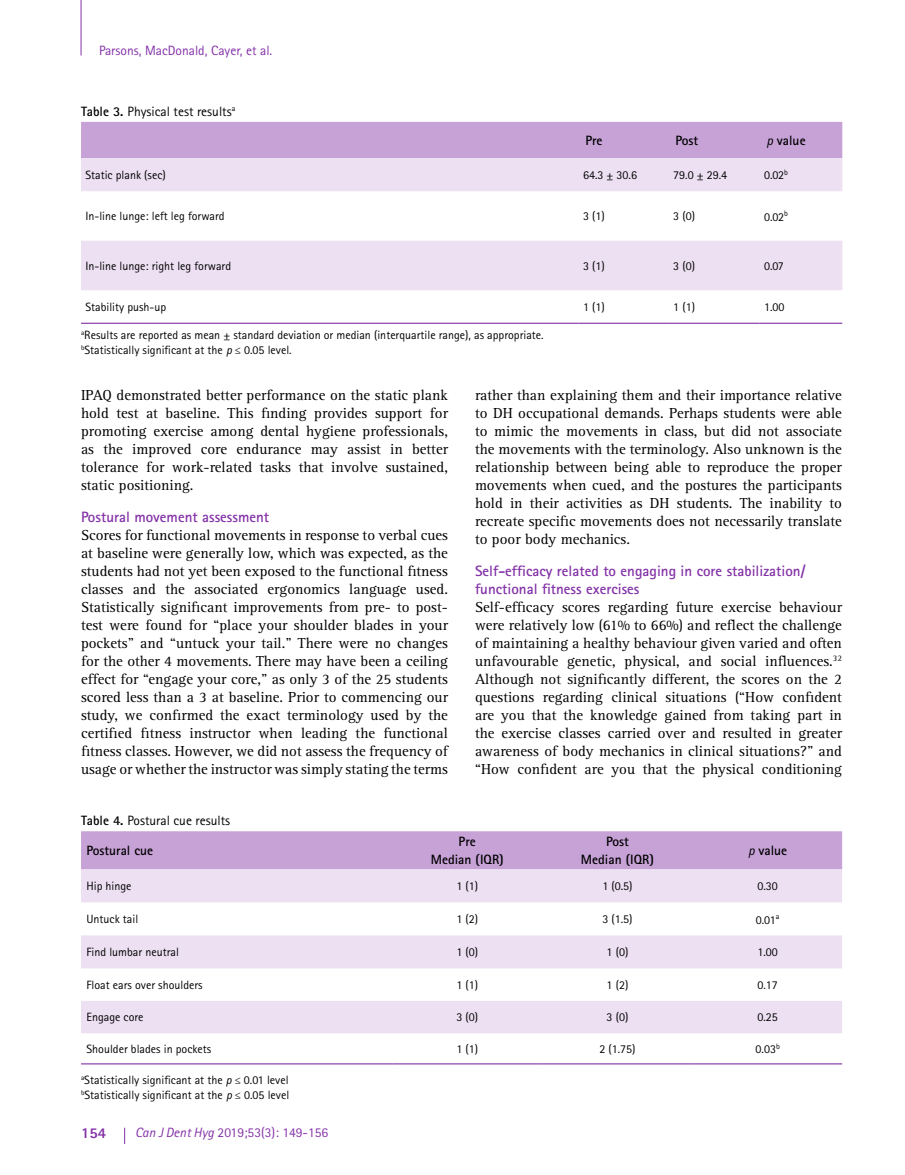
<style>
.page{position:relative;width:905px;height:1175px;background:#fff}
.page>*{position:absolute;margin:0;border:0;box-sizing:border-box;transform-origin:0 0}
.t1{font:15px/18px "Rotis Serif Std";color:#000;text-align:justify}
.t2{font:700 15px/18px "Rotis Sans Serif Std";color:#8331a7}
.t3{font:800 15px "Rotis Sans Serif Std";color:#8331a7}
.t4{font:700 13.5px/18px "Rotis Sans Serif Std";color:#000;text-align:center}
.t5{font:13.5px "Rotis Sans Serif Std";color:#8331a7}
.t6{font:13.5px "Rotis Sans Serif Std";color:#000}
.t7{font:12px/15px "Rotis Sans Serif Std";color:#000}
.s1{font-weight:700}
.s2{font-weight:400;font-style:italic}
.s3{font-style:italic}
</style>
<div class="page">
<hr style="left:81px;top:0;width:1px;height:56px;background:#8331a7">
<svg style="left:124px;top:1127px;width:1px;height:16px"></svg>
<div style="left:81px;top:122px;width:761px;height:36px;background:#c7a2d7"></div>
<svg style="left:81px;top:158px;width:761px;height:132px;fill:#ece0f2"></svg>
<hr style="left:81px;top:323px;width:497px;height:1px;background:#8331a7">
<hr style="left:578px;top:323px;width:91px;height:1px;background:#8331a7">
<hr style="left:669px;top:323px;width:90px;height:1px;background:#8331a7">
<hr style="left:759px;top:323px;width:83px;height:1px;background:#8331a7">
<div style="left:81px;top:831px;width:761px;height:38px;background:#c7a2d7"></div>
<svg style="left:81px;top:869px;width:761px;height:164px;fill:#ece0f2"></svg>
<hr style="left:81px;top:1063px;width:312px;height:1px;background:#8331a7">
<hr style="left:393px;top:1063px;width:148px;height:1px;background:#8331a7">
<hr style="left:541px;top:1063px;width:152px;height:1px;background:#8331a7">
<hr style="left:693px;top:1063px;width:149px;height:1px;background:#8331a7">
<p class="t5" style="left:99px;top:42px;width:175px">Parsons, MacDonald, Cayer, et al.</p>
<p class="t6" style="left:81px;top:103px;width:156px"><span class="s1">Table 3.</span> Physical test results<sup>a</sup></p>
<p class="t4" style="left:585px;top:131px;width:19px">Pre</p>
<p class="t4" style="left:675px;top:131px;width:24px">Post</p>
<p class="t4" style="left:766px;top:131px;width:41px"><span class="s2">p</span> value</p>
<p class="t7" style="left:85px;top:167px;width:82px">Static plank (sec)</p>
<p class="t7" style="left:583px;top:167px;width:55px">64.3 ± 30.6</p>
<p class="t7" style="left:673px;top:167px;width:55px">79.0 ± 29.4</p>
<p class="t7" style="left:764px;top:168px;width:26px">0.02<sup>b</sup></p>
<p class="t7" style="left:85px;top:208px;width:141px">In-line lunge: left leg forward</p>
<p class="t7" style="left:583px;top:208px;width:23px">3 (1)</p>
<p class="t7" style="left:673px;top:208px;width:23px">3 (0)</p>
<p class="t7" style="left:764px;top:209px;width:26px">0.02<sup>b</sup></p>
<p class="t7" style="left:85px;top:258px;width:147px">In-line lunge: right leg forward</p>
<p class="t7" style="left:583px;top:258px;width:23px">3 (1)</p>
<p class="t7" style="left:673px;top:258px;width:23px">3 (0)</p>
<p class="t7" style="left:764px;top:258px;width:21px">0.07</p>
<p class="t7" style="left:85px;top:299px;width:82px">Stability push-up</p>
<p class="t7" style="left:583px;top:299px;width:23px">1 (1)</p>
<p class="t7" style="left:673px;top:299px;width:23px">1 (1)</p>
<p class="t7" style="left:764px;top:299px;width:22px">1.00</p>
<p class="t7" style="left:81px;top:327px;width:464px"><sup>a</sup>Results are reported as mean ± standard deviation or median (interquartile range), as appropriate. <sup>b</sup>Statistically significant at the <span class="s3">p</span> ≤ 0.05 level.</p>
<p class="t1" style="left:81px;top:387px;width:368px">IPAQ demonstrated better performance on the static plank hold test at baseline. This finding provides support for promoting exercise among dental hygiene professionals, as the improved core endurance may assist in better tolerance for work-related tasks that involve sustained, static positioning.</p>
<p class="t2" style="left:81px;top:507px;width:189px">Postural movement assessment</p>
<p class="t1" style="left:81px;top:526px;width:368px">Scores for functional movements in response to verbal cues at baseline were generally low, which was expected, as the students had not yet been exposed to the functional fitness classes and the associated ergonomics language used.<br>Statistically significant improvements from pre- to post&shy;test were found for “place your shoulder blades in your pockets” and “untuck your tail.” There were no changes for the other 4 movements. There may have been a ceiling effect for “engage your core,” as only 3 of the 25 students scored less than a 3 at baseline. Prior to commencing our study, we confirmed the exact terminology used by the certified fitness instructor when leading the functional fitness classes. However, we did not assess the frequency of usage or whether the instructor was simply stating the terms</p>
<p class="t1" style="left:475px;top:387px;width:368px">rather than explaining them and their importance relative to DH occupational demands. Perhaps students were able to mimic the movements in class, but did not associate the movements with the terminology. Also unknown is the relationship between being able to reproduce the proper movements when cued, and the postures the participants hold in their activities as DH students. The inability to recreate specific movements does not necessarily translate to poor body mechanics.</p>
<p class="t2" style="left:475px;top:561px;width:332px">Self-efficacy related to engaging in core stabilization/ functional fitness exercises</p>
<p class="t1" style="left:475px;top:598px;width:368px">Self-efficacy scores regarding future exercise behaviour were relatively low (61% to 66%) and reflect the challenge of maintaining a healthy behaviour given varied and often unfavourable genetic, physical, and social influences.<sup>32<br></sup>Although not significantly different, the scores on the 2 questions regarding clinical situations (“How confident are you that the knowledge gained from taking part in the exercise classes carried over and resulted in greater awareness of body mechanics in clinical situations?” and “How confident are you that the physical conditioning</p>
<p class="t6" style="left:81px;top:812px;width:151px"><span class="s1">Table 4.</span> Postural cue results</p>
<p class="t4" style="left:86px;top:841px;width:68px">Postural cue</p>
<p class="t4" style="left:431px;top:832px;width:74px">Pre<br>Median (IQR)</p>
<p class="t4" style="left:581px;top:832px;width:74px">Post<br>Median (IQR)</p>
<p class="t4" style="left:748px;top:841px;width:41px"><span class="s2">p</span> value</p>
<p class="t7" style="left:86px;top:878px;width:47px">Hip hinge</p>
<p class="t7" style="left:456px;top:878px;width:23px">1 (1)</p>
<p class="t7" style="left:602px;top:878px;width:32px">1 (0.5)</p>
<p class="t7" style="left:757px;top:878px;width:22px">0.30</p>
<p class="t7" style="left:86px;top:911px;width:53px">Untuck tail</p>
<p class="t7" style="left:456px;top:911px;width:23px">1 (2)</p>
<p class="t7" style="left:602px;top:911px;width:32px">3 (1.5)</p>
<p class="t7" style="left:755px;top:912px;width:25px">0.01<sup>a</sup></p>
<p class="t7" style="left:86px;top:944px;width:94px">Find lumbar neutral</p>
<p class="t7" style="left:456px;top:944px;width:23px">1 (0)</p>
<p class="t7" style="left:606px;top:944px;width:23px">1 (0)</p>
<p class="t7" style="left:757px;top:944px;width:22px">1.00</p>
<p class="t7" style="left:86px;top:977px;width:118px">Float ears over shoulders</p>
<p class="t7" style="left:456px;top:977px;width:23px">1 (1)</p>
<p class="t7" style="left:606px;top:977px;width:23px">1 (2)</p>
<p class="t7" style="left:757px;top:977px;width:22px">0.17</p>
<p class="t7" style="left:86px;top:1009px;width:59px">Engage core</p>
<p class="t7" style="left:456px;top:1009px;width:23px">3 (0)</p>
<p class="t7" style="left:606px;top:1009px;width:23px">3 (0)</p>
<p class="t7" style="left:757px;top:1009px;width:22px">0.25</p>
<p class="t7" style="left:86px;top:1041px;width:126px">Shoulder blades in pockets</p>
<p class="t7" style="left:456px;top:1041px;width:23px">1 (1)</p>
<p class="t7" style="left:599px;top:1041px;width:38px">2 (1.75)</p>
<p class="t7" style="left:755px;top:1041px;width:26px">0.03<sup>b</sup></p>
<p class="t7" style="left:81px;top:1072px;width:210px"><sup>a</sup>Statistically significant at the <span class="s3">p</span> ≤ 0.01 level <sup>b</sup>Statistically significant at the <span class="s3">p</span> ≤ 0.05 level</p>
<p class="t3" style="left:81px;top:1123px;width:27px">154</p>
<p class="t5" style="left:135px;top:1124px;width:195px"><span class="s3">Can J Dent Hyg</span> 2019;53(3): 149-156</p>
</div>
